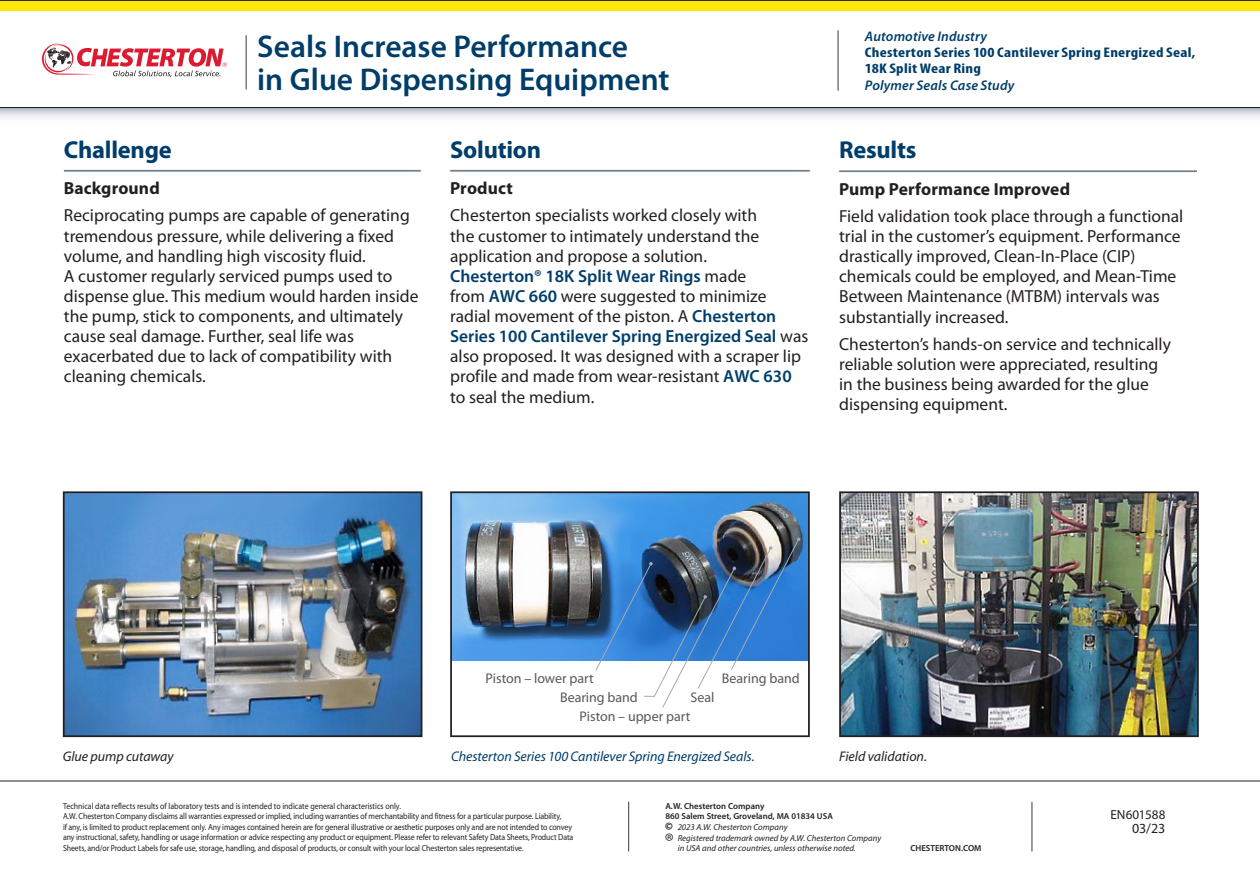
<style>
.page{position:relative;width:1260px;height:882px;background:#fff}
.page>*{position:absolute;margin:0;border:0;box-sizing:border-box;transform-origin:0 0}
.t1{font:600 31.5px/33.2px "Myriad Pro";color:#003d69}
.t2{font:700 24.5px "Myriad Pro";letter-spacing:-.01em;color:#003d6a}
.t3{font:300 22.75px "Myriad Pro";color:#231f20}
.t4{font:17.5px/20.1px "Myriad Pro";color:#231f20}
.t5{font:700 17.5px "Myriad Pro";letter-spacing:.005em;color:#231f20}
.t6{font:700 condensed 14px/15.8px "Myriad Pro";letter-spacing:.015em;color:#003d69;scale:1.2 1}
.t7{font:14px/19.6px "Myriad Pro";color:#57585a}
.t8{font:italic 14px "Myriad Pro";letter-spacing:-.005em;color:#003d6a}
.t9{font:italic 600 14px "Myriad Pro";letter-spacing:.01em;color:#003d69}
.t10{font:italic 14px "Myriad Pro";letter-spacing:-.005em;color:#231f20}
.t11{font:14px "Myriad Pro";color:#231f20}
.t12{font:13.12px "Myriad Pro";letter-spacing:.005em;color:#231f20}
.t13{font:8.75px/10.5px "Myriad Pro";letter-spacing:-.01em;color:#231f20;scale:.9 1}
.t14{font:italic 8.75px/10.5px "Myriad Pro";color:#231f20}
.t15{font:600 8.75px/10.5px "Myriad Pro";color:#231f20}
.s1{font-weight:600;color:#003d6a}
.s2{font-weight:900;font-style:normal;font-size:11.38px}
</style>
<div class="page">
<hr style="left:0;top:781px;width:1260px;height:1px;background:#231f20">
<hr style="left:1032px;top:802px;width:1px;height:50px;background:#231f20">
<hr style="left:628px;top:802px;width:1px;height:49px;background:#231f20">
<hr style="left:838px;top:30px;width:1px;height:61px;background:#231f20">
<svg style="left:0;top:108px;width:1260px;height:10px"></svg>
<hr style="left:246px;top:35px;width:1px;height:54px;background:#231f20">
<svg style="left:42px;top:43px;width:185px;height:34px"></svg>
<hr style="left:0;top:107px;width:1260px;height:1px;background:#231f20">
<div style="left:0;top:0;width:1260px;height:11px;background:#ffe709"></div>
<hr style="left:0;top:0;width:1260px;height:1px;background:#231f20">
<img style="left:842px;top:494px;width:354px;height:240px">
<div style="left:839px;top:491px;width:360px;height:246px;border:2px solid #231f20"></div>
<img style="left:453px;top:494px;width:354px;height:167px">
<div style="left:450px;top:491px;width:360px;height:246px;border:2px solid #231f20"></div>
<img style="left:66px;top:494px;width:353px;height:240px">
<div style="left:63px;top:491px;width:359px;height:246px;border:2px solid #231f20"></div>
<hr style="left:64px;top:170px;width:357px;height:2px;background:#727f8a">
<hr style="left:450px;top:170px;width:360px;height:2px;background:#727f8a">
<hr style="left:839px;top:170px;width:358px;height:2px;background:#727f8a">
<img style="left:595px;top:537px;width:205px;height:171px">
<h1 class="t1" style="left:257px;top:29px;width:414px">Seals Increase Performance<br>in Glue Dispensing Equipment</h1>
<h2 class="t2" style="left:64px;top:134px;width:109px">Challenge</h2>
<p class="t5" style="left:64px;top:177px;width:97px">Background</p>
<p class="t4" style="left:64px;top:205px;width:356px">Reciprocating pumps are capable of generating tremendous pressure, while delivering a fixed volume, and handling high viscosity fluid.<br>A customer regularly serviced pumps used to dispense glue. This medium would harden inside the pump, stick to components, and ultimately cause seal damage. Further, seal life was exacerbated due to lack of compatibility with cleaning chemicals.</p>
<h2 class="t2" style="left:450px;top:134px;width:93px">Solution</h2>
<p class="t5" style="left:450px;top:177px;width:64px">Product</p>
<p class="t4" style="left:450px;top:205px;width:360px">Chesterton specialists worked closely with<br>the customer to intimately understand the application and propose a solution.<br><span class="s1">Chesterton® 18K Split Wear Rings</span> made<br>from <span class="s1">AWC 660</span> were suggested to minimize radial movement of the piston. A <span class="s1">Chesterton Series 100 Cantilever Spring Energized Seal</span> was also proposed. It was designed with a scraper lip profile and made from wear-resistant <span class="s1">AWC 630 </span>to seal the medium.</p>
<p class="t9" style="left:865px;top:27px;width:124px">Automotive Industry</p>
<p class="t6" style="left:865px;top:45px;width:277px">Chesterton Series 100 Cantilever Spring Energized Seal,<br>18K Split Wear Ring</p>
<p class="t9" style="left:865px;top:76px;width:151px">Polymer Seals Case Study</p>
<h2 class="t2" style="left:839px;top:134px;width:79px">Results</h2>
<p class="t5" style="left:839px;top:178px;width:233px">Pump Performance Improved</p>
<p class="t4" style="left:839px;top:206px;width:346px">Field validation took place through a functional trial in the customer’s equipment. Performance drastically improved, Clean-In-Place (CIP) chemicals could be employed, and Mean-Time Between Maintenance (MTBM) intervals was substantially increased.</p>
<p class="t4" style="left:839px;top:333px;width:333px">Chesterton’s hands-on service and technically reliable solution were appreciated, resulting in the business being awarded for the glue dispensing equipment.</p>
<p class="t7" style="left:560px;top:668px;width:79px;text-indent:-74px">Piston – lower part<br>Bearing band</p>
<p class="t7" style="left:690px;top:688px;width:25px">Seal</p>
<p class="t7" style="left:580px;top:706px;width:112px">Piston – upper part</p>
<p class="t7" style="left:722px;top:668px;width:79px">Bearing band</p>
<p class="t10" style="left:63px;top:748px;width:113px">Glue pump cutaway</p>
<p class="t8" style="left:451px;top:748px;width:305px">Chesterton Series 100 Cantilever Spring Energized Seals.</p>
<p class="t10" style="left:839px;top:748px;width:89px">Field validation.</p>
<p class="t13" style="left:63px;top:801px;width:569px">Technical data reflects results of laboratory tests and is intended to indicate general characteristics only.<br>A.W. Chesterton Company disclaims all warranties expressed or implied, including warranties of merchantability and fitness for a particular purpose. Liability,<br>if any, is limited to product replacement only. Any images contained herein are for general illustrative or aesthetic purposes only and are not intended to convey any instructional, safety, handling or usage information or advice respecting any product or equipment. Please refer to relevant Safety Data Sheets, Product Data Sheets, and/or Product Labels for safe use, storage, handling, and disposal of products, or consult with your local Chesterton sales representative.</p>
<p class="t15" style="left:665px;top:800px;width:169px">A.W. Chesterton Company<br>860 Salem Street, Groveland, MA 01834 USA</p>
<p class="t14" style="left:665px;top:822px;width:124px"><span class="s2">©</span> 2023 A.W. Chesterton Company</p>
<h3 class="t3" style="left:665px;top:828px;width:10px">®</h3>
<p class="t14" style="left:678px;top:833px;width:205px">Registered trademark owned by A.W. Chesterton Company in USA and other countries, unless otherwise noted.</p>
<p class="t15" style="left:910px;top:843px;width:72px">CHESTERTON.COM</p>
<p class="t12" style="left:1110px;top:806px;width:57px">EN601588</p>
<p class="t11" style="left:1132px;top:819px;width:35px">03/23</p>
</div>
